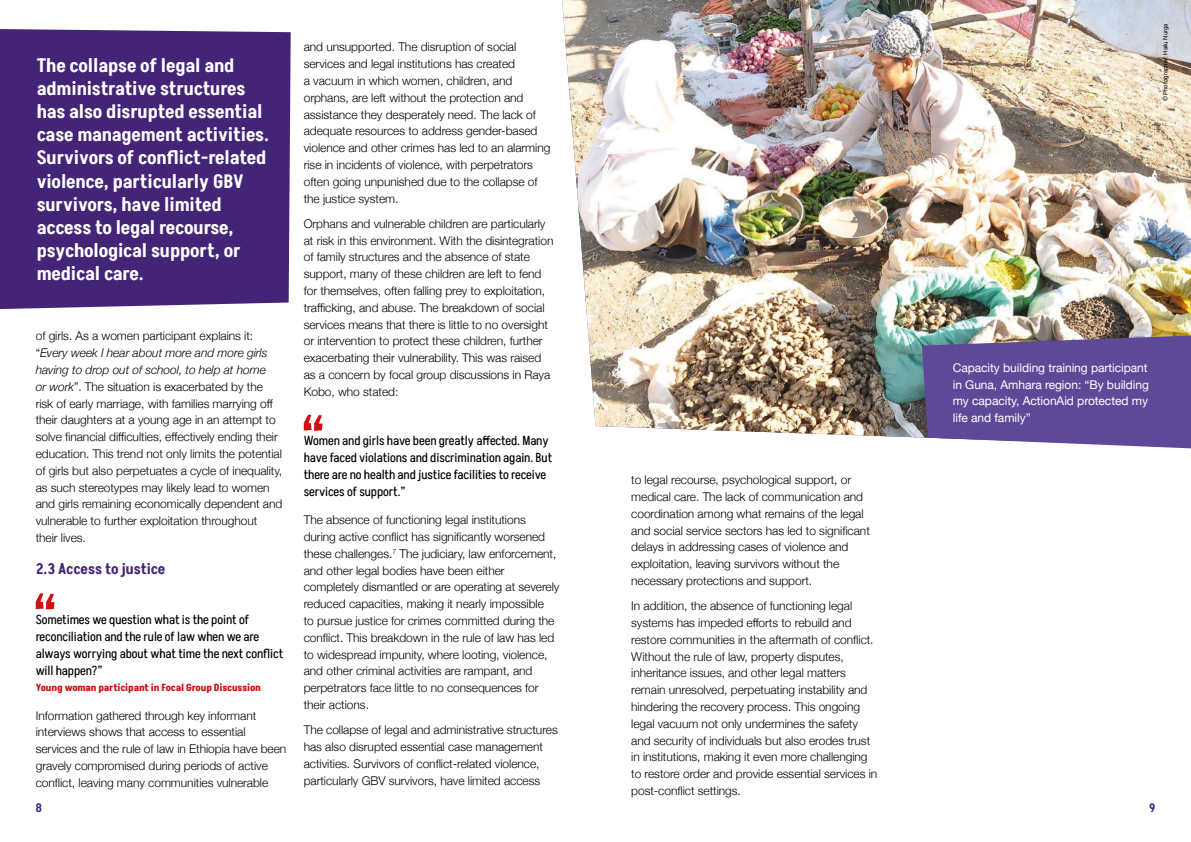
<style>
.page{position:relative;width:1191px;height:842px;background:#fff}
.page>*{position:absolute;margin:0;border:0;box-sizing:border-box;transform-origin:0 0}
.t1{font:600 19px/23px "Akshar";letter-spacing:-.005em;color:#fff}
.t2{font:600 15px "Akshar";letter-spacing:-.01em;color:#432477}
.t3{font:13px/17px "Akshar";letter-spacing:-.005em;color:#000}
.t4{font:300 12px/16.8px "Helvetica Neue";letter-spacing:-.005em;color:#000}
.t5{font:12px/16.8px "Helvetica Neue";letter-spacing:-.005em;color:#fff}
.t6{font:600 12px "Akshar";color:#432477}
.t7{font:700 10px "Akshar";letter-spacing:-.015em;color:#d40f14}
.t8{font:6px "Helvetica Neue";color:#000}
.s1{font-style:italic}
</style>
<div class="page">
<svg style="left:36px;top:593px;width:19px;height:16px"></svg>
<svg style="left:304px;top:415px;width:18px;height:16px"></svg>
<div style="left:0;top:29px;width:291px;height:280px;background:#432477"></div>
<img style="left:562px;top:0;width:629px;height:438px">
<svg style="left:922px;top:335px;width:269px;height:113px;background:#67559b"></svg>
<p class="t1" style="left:37px;top:55px;width:234px">The collapse of legal and administrative structures has also disrupted essential case management activities.<br>Survivors of conflict-related violence, particularly GBV survivors, have limited access to legal recourse, psychological support, or medical care.</p>
<p class="t4" style="left:36px;top:327px;width:248px">of girls. As a women participant explains it: “<span class="s1">Every week I hear about more and more girls having to drop out of school, to help at home<br>or work</span>”. The situation is exacerbated by the risk of early marriage, with families marrying off their daughters at a young age in an attempt to solve financial difficulties, effectively ending their education. This trend not only limits the potential of girls but also perpetuates a cycle of inequality, as such stereotypes may likely lead to women and girls remaining economically dependent and vulnerable to further exploitation throughout their lives.</p>
<p class="t2" style="left:36px;top:559px;width:131px">2.3 Access to justice</p>
<p class="t3" style="left:36px;top:611px;width:249px">Sometimes we question what is the point of reconciliation and the rule of law when we are always worrying about what time the next conflict will happen?”</p>
<p class="t7" style="left:36px;top:681px;width:227px">Young woman participant in Focal Group Discussion</p>
<p class="t4" style="left:36px;top:706px;width:252px">Information gathered through key informant interviews shows that access to essential services and the rule of law in Ethiopia have been gravely compromised during periods of active conflict, leaving many communities vulnerable</p>
<p class="t4" style="left:304px;top:38px;width:248px">and unsupported. The disruption of social services and legal institutions has created<br>a vacuum in which women, children, and orphans, are left without the protection and assistance they desperately need. The lack of adequate resources to address gender-based violence and other crimes has led to an alarming rise in incidents of violence, with perpetrators often going unpunished due to the collapse of the justice system.</p>
<p class="t4" style="left:304px;top:214px;width:251px">Orphans and vulnerable children are particularly at risk in this environment. With the disintegration of family structures and the absence of state support, many of these children are left to fend for themselves, often falling prey to exploitation, trafficking, and abuse. The breakdown of social services means that there is little to no oversight or intervention to protect these children, further exacerbating their vulnerability. This was raised as a concern by focal group discussions in Raya Kobo, who stated:</p>
<p class="t3" style="left:304px;top:432px;width:250px">Women and girls have been greatly affected. Many have faced violations and discrimination again. But there are no health and justice facilities to receive services of support.”</p>
<p class="t4" style="left:304px;top:511px;width:257px">The absence of functioning legal institutions during active conflict has significantly worsened these challenges.<sup>7</sup> The judiciary, law enforcement, and other legal bodies have been either completely dismantled or are operating at severely reduced capacities, making it nearly impossible<br>to pursue justice for crimes committed during the conflict. This breakdown in the rule of law has led to widespread impunity, where looting, violence, and other criminal activities are rampant, and perpetrators face little to no consequences for their actions.</p>
<p class="t4" style="left:304px;top:721px;width:255px">The collapse of legal and administrative structures has also disrupted essential case management activities. Survivors of conflict-related violence, particularly GBV survivors, have limited access</p>
<p class="t4" style="left:631px;top:471px;width:240px">to legal recourse, psychological support, or medical care. The lack of communication and coordination among what remains of the legal and social service sectors has led to significant delays in addressing cases of violence and exploitation, leaving survivors without the necessary protections and support.</p>
<p class="t4" style="left:631px;top:597px;width:248px">In addition, the absence of functioning legal systems has impeded efforts to rebuild and restore communities in the aftermath of conflict.<br>Without the rule of law, property disputes, inheritance issues, and other legal matters remain unresolved, perpetuating instability and hindering the recovery process. This ongoing legal vacuum not only undermines the safety and security of individuals but also erodes trust in institutions, making it even more challenging to restore order and provide essential services in post-conflict settings.</p>
<p class="t5" style="left:952px;top:360px;width:198px">Capacity building training participant in Guna, Amhara region: “By building my capacity, ActionAid protected my life and family”</p>
<p class="t6" style="left:35px;top:800px;width:8px">8</p>
<p class="t6" style="left:1149px;top:800px;width:8px">9</p>
<p class="t8" style="left:1161px;top:101px;width:79px;rotate:-90deg">© Photographer: Hailu Nurga</p>
</div>
